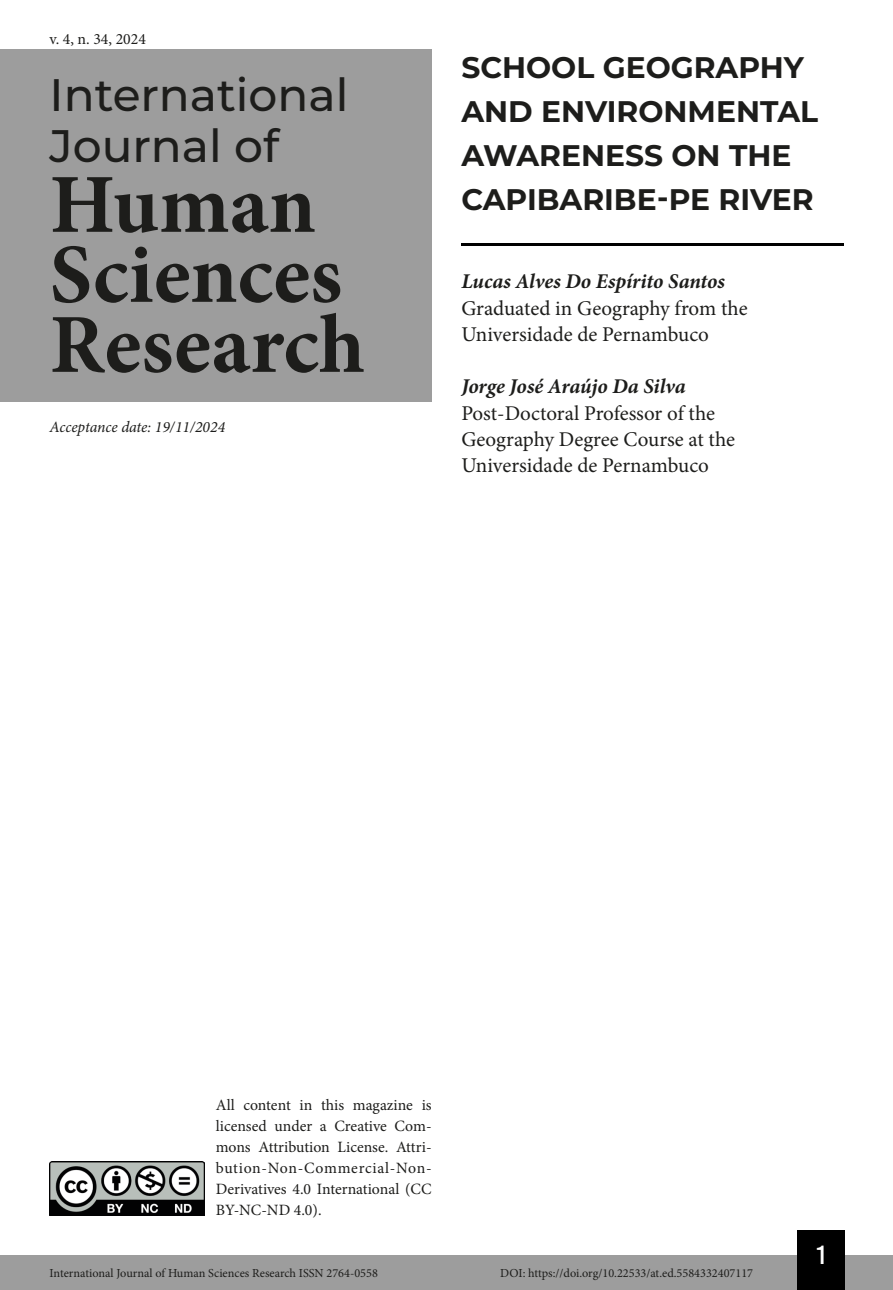
<style>
.page{position:relative;width:893px;height:1290px;background:#fff}
.page>*{position:absolute;margin:0;border:0;box-sizing:border-box;transform-origin:0 0}
.t1{font:700 84px/70px "Minion Pro";color:#1d1d1b}
.t2{font:500 45.5px/50.8px "Montserrat";color:#1d1d1b}
.Título_Artigo{font:700 29.75px/43.8px "Montserrat";color:#1d1d1b}
.t3{font:26.25px "Bebas Kai";color:#fff}
.Infos_autor{font:21px/26.2px "Minion Pro";color:#1d1d1b}
.Autor{font:italic 700 21px "Minion Pro";letter-spacing:-.005em;color:#1d1d1b}
.t4{font:15.75px/21px "Minion Pro";color:#1d1d1b;text-align:justify}
.v__n___Ano{font:italic 15.75px "Minion Pro";letter-spacing:-.005em;color:#1d1d1b}
.t5{font:12.25px "Minion Pro";color:#1d1d1b}
</style>
<div class="page">
<div style="left:0;top:1255px;width:893px;height:35px;background:#9d9d9d"></div>
<div style="left:797px;top:1230px;width:48px;height:60px;background:#000"></div>
<img style="left:50px;top:1161px;width:154px;height:54px">
<div style="left:0;top:50px;width:432px;height:352px;background:#9d9d9d"></div>
<hr style="left:461px;top:243px;width:382px;height:3px;background:#000">
<p class="t4" style="left:50px;top:28px;width:98px">v. 4, n. 34, 2024</p>
<h2 class="t2" style="left:50px;top:68px;width:300px">International<br>Journal of</h2>
<h1 class="t1" style="left:50px;top:169px;width:317px">Human<br>Sciences<br>Research</h1>
<p class="v__n___Ano" style="left:50px;top:416px;width:177px">Acceptance date: 19/11/2024</p>
<p class="Título_Artigo" style="left:461px;top:44px;width:358px">SCHOOL GEOGRAPHY<br>AND ENVIRONMENTAL<br>AWARENESS ON THE<br>CAPIBARIBE-PE RIVER</p>
<p class="Autor" style="left:461px;top:267px;width:265px">Lucas Alves Do Espírito Santos</p>
<p class="Infos_autor" style="left:461px;top:295px;width:288px">Graduated in Geography from the<br>Universidade de Pernambuco</p>
<p class="Autor" style="left:461px;top:372px;width:226px">Jorge José Araújo Da Silva</p>
<p class="Infos_autor" style="left:461px;top:400px;width:275px">Post-Doctoral Professor of the<br>Geography Degree Course at the<br>Universidade de Pernambuco</p>
<p class="t4" style="left:216px;top:1095px;width:217px">All content in this magazine is licensed under a Creative Com&shy;mons Attribution License. Attri&shy;bution-Non-Commercial-Non-Derivatives 4.0 International (CC BY-NC-ND 4.0).</p>
<h3 class="t3" style="left:817px;top:1241px;width:10px">1</h3>
<p class="t5" style="left:50px;top:1265px;width:330px">International Journal of Human Sciences Research ISSN 2764-0558</p>
<p class="t5" style="left:500px;top:1265px;width:254px">DOI: https://doi.org/10.22533/at.ed.5584332407117</p>
</div>
